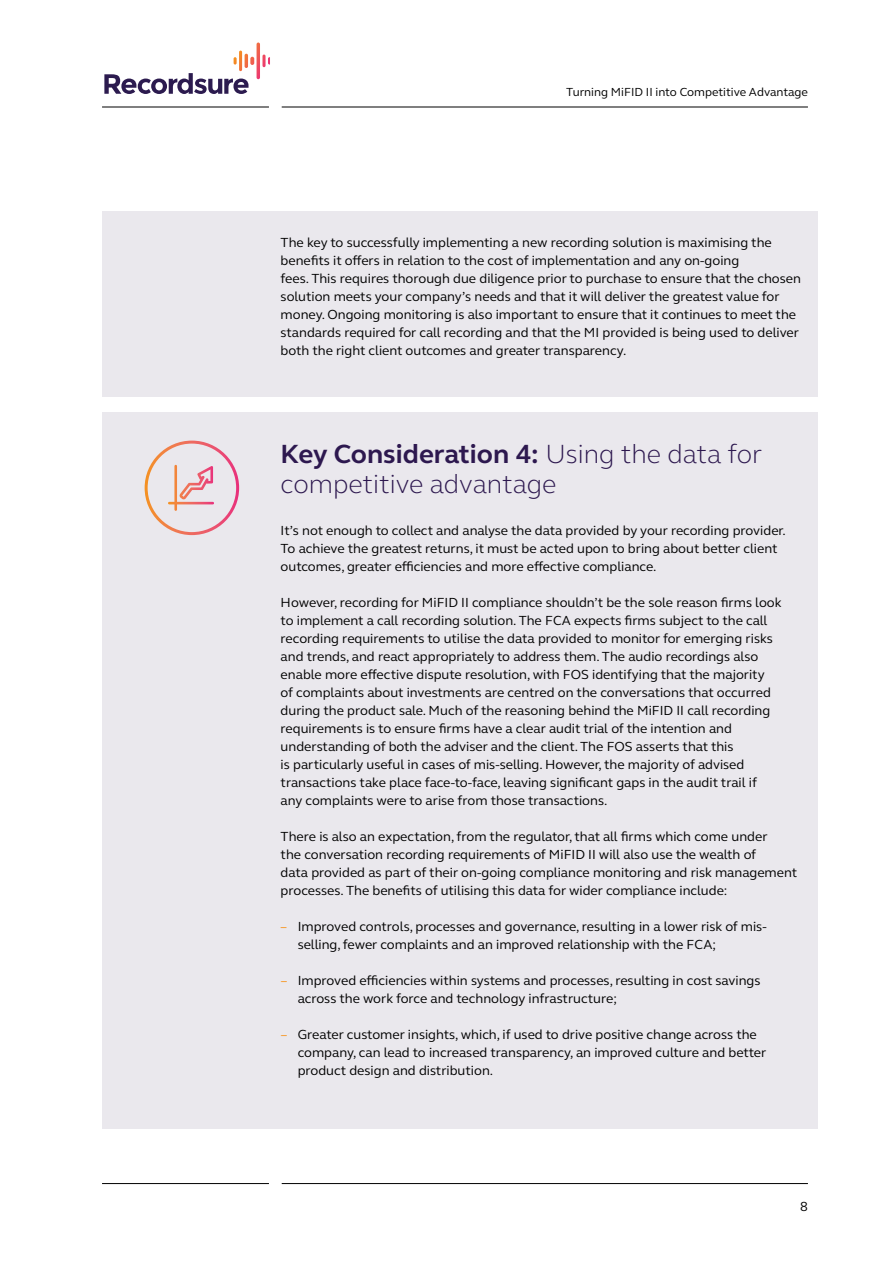
<style>
.page{position:relative;width:893px;height:1263px;background:#fff}
.page>*{position:absolute;margin:0;border:0;box-sizing:border-box;transform-origin:0 0}
.t1{font:300 27px/30px "FS Elliot";color:#2d184f}
.t2{font:13.5px/18px "FS Elliot";color:#000}
.t3{font:12px "FS Elliot";color:#000}
.s1{font-weight:700}
.s2{color:#f7941d}
</style>
<div class="page">
<hr style="left:282px;top:107px;width:526px;height:1px;background:#000">
<hr style="left:282px;top:1183px;width:526px;height:1px;background:#000">
<hr style="left:102px;top:107px;width:167px;height:1px;background:#000">
<hr style="left:102px;top:1183px;width:167px;height:1px;background:#000">
<svg style="left:104px;top:43px;width:166px;height:51px"></svg>
<div style="left:102px;top:412px;width:715px;height:717px;background:#eae8ed"></div>
<div style="left:102px;top:211px;width:715px;height:185px;background:#eae8ed"></div>
<svg style="left:145px;top:441px;width:94px;height:94px"></svg>
<p class="t3" style="left:566px;top:84px;width:243px">Turning MiFID II into Competitive Advantage</p>
<p class="t2" style="left:281px;top:233px;width:522px">The key to successfully implementing a new recording solution is maximising the benefits it offers in relation to the cost of implementation and any on-going<br>fees. This requires thorough due diligence prior to purchase to ensure that the chosen solution meets your company’s needs and that it will deliver the greatest value for money. Ongoing monitoring is also important to ensure that it continues to meet the standards required for call recording and that the MI provided is being used to deliver both the right client outcomes and greater transparency.</p>
<h1 class="t1" style="left:281px;top:438px;width:483px"><span class="s1">Key Consideration 4:</span> Using the data for competitive advantage</h1>
<p class="t2" style="left:281px;top:521px;width:507px">It’s not enough to collect and analyse the data provided by your recording provider.<br>To achieve the greatest returns, it must be acted upon to bring about better client outcomes, greater efficiencies and more effective compliance.</p>
<p class="t2" style="left:281px;top:593px;width:502px">However, recording for MiFID II compliance shouldn’t be the sole reason firms look to implement a call recording solution. The FCA expects firms subject to the call recording requirements to utilise the data provided to monitor for emerging risks and trends, and react appropriately to address them. The audio recordings also enable more effective dispute resolution, with FOS identifying that the majority<br>of complaints about investments are centred on the conversations that occurred during the product sale. Much of the reasoning behind the MiFID II call recording requirements is to ensure firms have a clear audit trial of the intention and understanding of both the adviser and the client. The FOS asserts that this<br>is particularly useful in cases of mis-selling. However, the majority of advised transactions take place face-to-face, leaving significant gaps in the audit trail if any complaints were to arise from those transactions.</p>
<p class="t2" style="left:281px;top:827px;width:518px">There is also an expectation, from the regulator, that all firms which come under<br>the conversation recording requirements of MiFID II will also use the wealth of<br>data provided as part of their on-going compliance monitoring and risk management processes. The benefits of utilising this data for wider compliance include:</p>
<p class="t2" style="left:298px;top:917px;width:470px;text-indent:-17px"><span class="s2">–</span> Improved controls, processes and governance, resulting in a lower risk of mis&shy;selling, fewer complaints and an improved relationship with the FCA;</p>
<p class="t2" style="left:298px;top:971px;width:464px;text-indent:-17px"><span class="s2">–</span> Improved efficiencies within systems and processes, resulting in cost savings across the work force and technology infrastructure;</p>
<p class="t2" style="left:298px;top:1025px;width:470px;text-indent:-17px"><span class="s2">–</span> Greater customer insights, which, if used to drive positive change across the company, can lead to increased transparency, an improved culture and better product design and distribution.</p>
<p class="t2" style="left:800px;top:1197px;width:9px">8</p>
</div>
